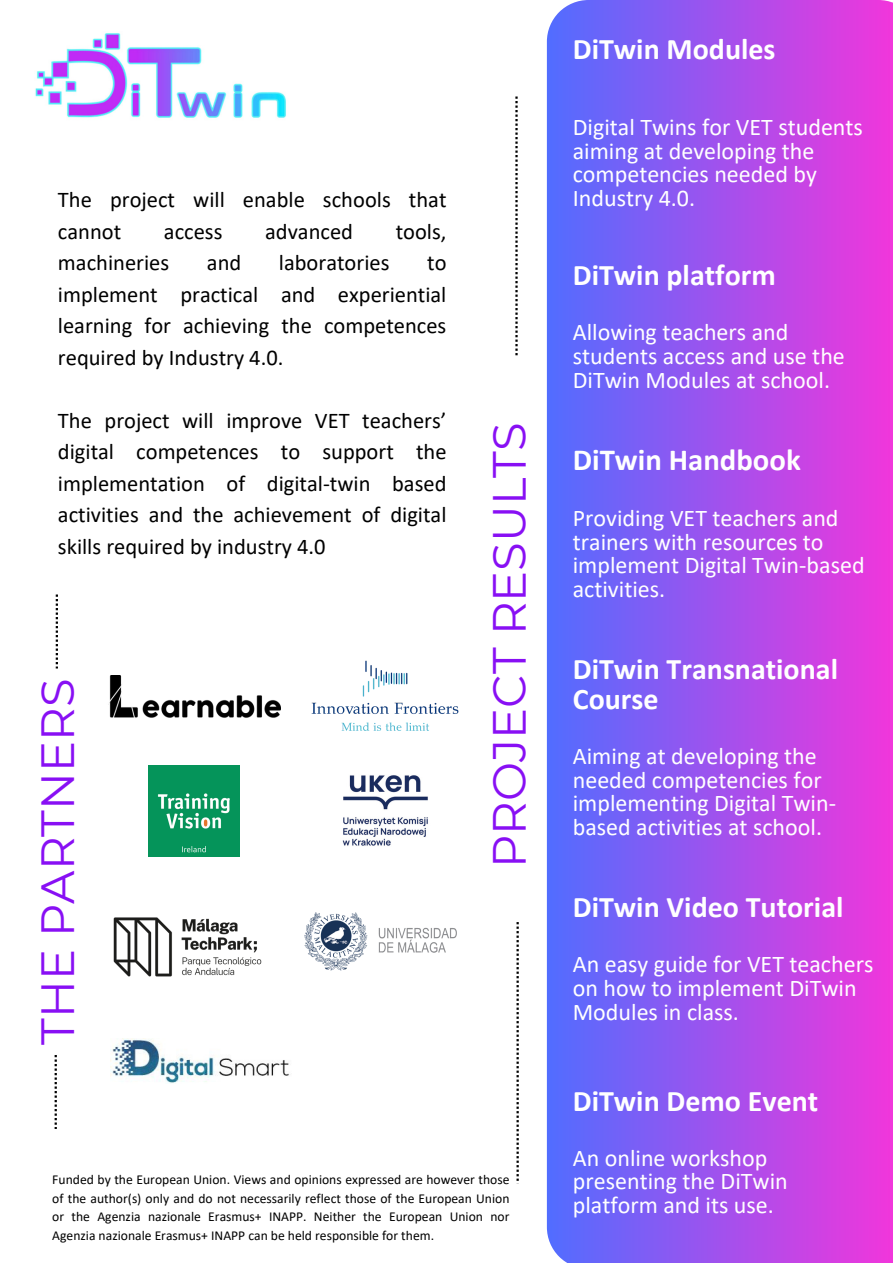
<style>
.page{position:relative;width:893px;height:1263px;background:#fff}
.page>*{position:absolute;margin:0;border:0;box-sizing:border-box;transform-origin:0 0}
.t1{font:46.5px "Montserrat";color:#880ff4}
.t2{font:700 30.75px "Calibri";color:#fff}
.t3{font:700 30px/29.8px "Calibri";color:#fff}
.t4{font:24px/23.6px "Calibri";color:#fff}
.t5{font:22.5px/31.5px "Calibri";color:#000;text-align:justify}
.t6{font:13.65px/18.6px "Calibri";color:#000;text-align:justify}
</style>
<div class="page">
<img style="left:108px;top:675px;width:173px;height:43px">
<img style="left:304px;top:912px;width:153px;height:59px">
<img style="left:113px;top:917px;width:149px;height:60px">
<img style="left:342px;top:775px;width:86px;height:71px">
<img style="left:148px;top:765px;width:91px;height:91px">
<img style="left:110px;top:1038px;width:179px;height:45px">
<img style="left:311px;top:660px;width:148px;height:71px">
<svg style="left:516px;top:922px;width:3px;height:259px"></svg>
<svg style="left:56px;top:594px;width:2px;height:74px"></svg>
<svg style="left:515px;top:96px;width:2px;height:259px"></svg>
<svg style="left:547px;top:0;width:346px;height:1263px;background:#a151ed"></svg>
<img style="left:35px;top:33px;width:251px;height:85px">
<svg style="left:55px;top:1055px;width:2px;height:74px"></svg>
<p class="t5" style="left:58px;top:186px;width:390px">The project will enable schools that cannot</p>
<p class="t5" style="left:164px;top:217px;width:60px">access</p>
<p class="t5" style="left:265px;top:217px;width:89px">advanced</p>
<p class="t5" style="left:396px;top:217px;width:52px">tools,</p>
<p class="t5" style="left:58px;top:249px;width:113px">machineries</p>
<p class="t5" style="left:207px;top:249px;width:36px">and</p>
<p class="t5" style="left:279px;top:249px;width:112px">laboratories</p>
<p class="t5" style="left:58px;top:249px;width:390px;text-indent:369px">to implement practical and experiential learning for achieving the competences required by Industry 4.0.</p>
<p class="t5" style="left:58px;top:406px;width:390px">The project will improve VET teachers’ digital competences to support the implementation of digital-twin based activities and the achievement of digital skills required by industry 4.0</p>
<h1 class="t1" style="left:29px;top:1045px;width:367px;rotate:-90deg">THE PARTNERS</h1>
<h1 class="t1" style="left:481px;top:868px;width:447px;rotate:-90deg">PROJECT RESULTS</h1>
<p class="t6" style="left:52px;top:1171px;width:459px">Funded by the European Union. Views and opinions expressed are however those of the author(s) only and do not necessarily reflect those of the European Union or the Agenzia nazionale Erasmus+ INAPP. Neither the European Union nor Agenzia nazionale Erasmus+ INAPP can be held responsible for them.</p>
<p class="t3" style="left:573px;top:36px;width:204px">DiTwin Modules</p>
<p class="t4" style="left:573px;top:117px;width:292px">Digital Twins for VET students aiming at developing the competencies needed by<br>Industry 4.0.</p>
<p class="t3" style="left:573px;top:263px;width:205px">DiTwin platform</p>
<p class="t4" style="left:573px;top:323px;width:273px">Allowing teachers and students access and use the<br>DiTwin Modules at school.</p>
<p class="t2" style="left:573px;top:447px;width:229px">DiTwin Handbook</p>
<p class="t4" style="left:573px;top:508px;width:293px">Providing VET teachers and trainers with resources to implement Digital Twin-based activities.</p>
<p class="t3" style="left:573px;top:657px;width:267px">DiTwin Transnational<br>Course</p>
<p class="t4" style="left:573px;top:746px;width:265px">Aiming at developing the needed competencies for implementing Digital Twin&shy;based activities at school.</p>
<p class="t3" style="left:573px;top:895px;width:272px">DiTwin Video Tutorial</p>
<p class="t4" style="left:573px;top:954px;width:302px">An easy guide for VET teachers on how to implement DiTwin<br>Modules in class.</p>
<p class="t3" style="left:573px;top:1088px;width:247px">DiTwin Demo Event</p>
<p class="t4" style="left:573px;top:1148px;width:216px">An online workshop presenting the DiTwin platform and its use.</p>
</div>
